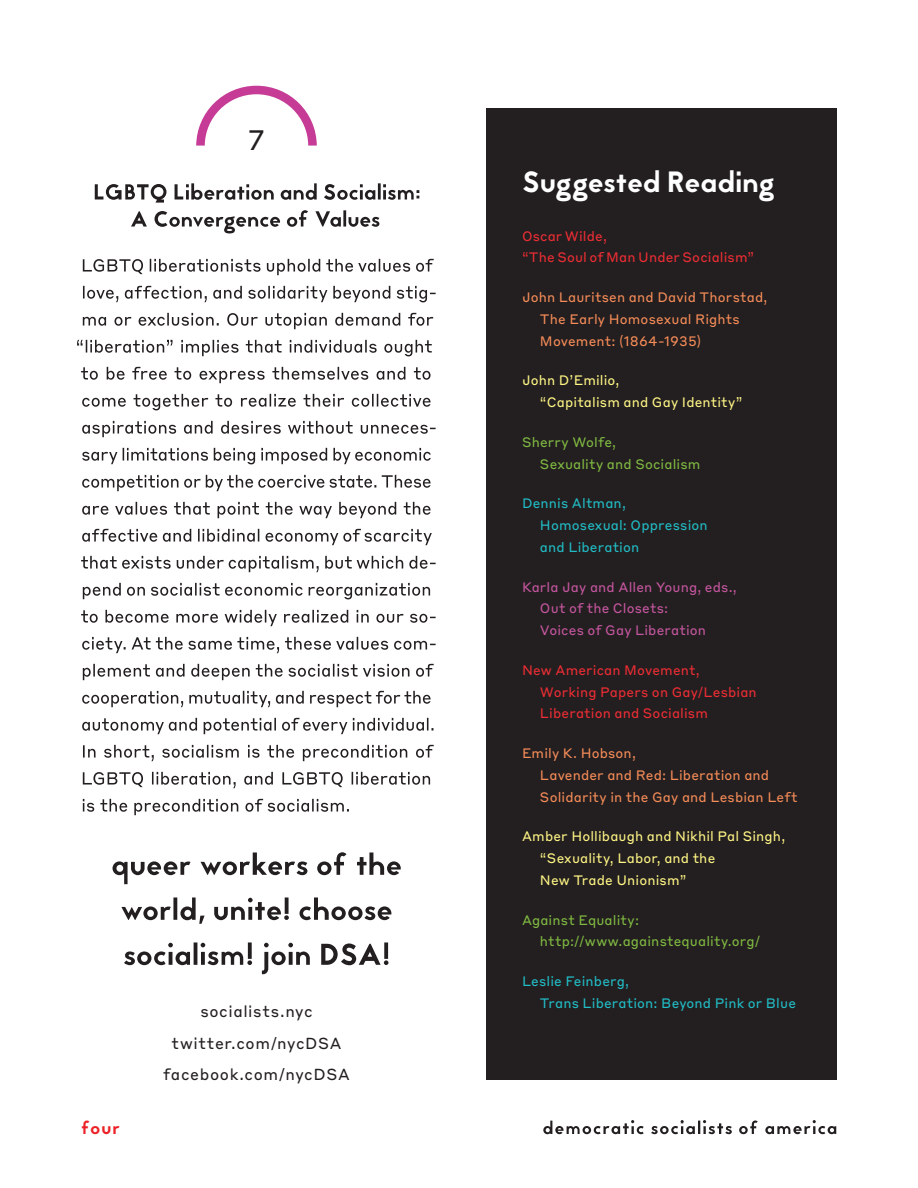
<style>
.page{position:relative;width:918px;height:1188px;background:#fff}
.page>*{position:absolute;margin:0;border:0;box-sizing:border-box;transform-origin:0 0}
.t1{font:29.25px "Jaapokki";letter-spacing:.015em;color:#fff}
.t2{font:27.75px "Styrene B";color:#231f20}
.t3{font:18px "Jaapokki";color:#ec2127}
.t4{font:15.75px/31.5px "Styrene B";letter-spacing:.04em;color:#231f20;text-align:center}
.t5{font:13.5px/21.8px "Styrene B";letter-spacing:.01em;color:#f68c58}
.t6{font:13.5px/21.8px "Styrene B";letter-spacing:.01em;color:#fff685}
.t7{font:13.5px/21.8px "Styrene B";letter-spacing:.01em;color:#ee2d34}
.t8{font:13.5px/21.8px "Styrene B";letter-spacing:.01em;color:#21bdc6}
.t9{font:13.5px/21.8px "Styrene B";letter-spacing:.01em;color:#80ba41}
.t10{font:13.5px/21.8px "Styrene B";letter-spacing:.01em;color:#c656a0}
</style>
<div class="page">
<div style="left:486px;top:108px;width:351px;height:972px;background:#231f20"></div>
<svg style="left:83px;top:799px;width:266px;height:16px"></svg>
<svg style="left:83px;top:772px;width:347px;height:16px"></svg>
<svg style="left:83px;top:745px;width:351px;height:16px"></svg>
<svg style="left:82px;top:718px;width:351px;height:16px"></svg>
<svg style="left:82px;top:691px;width:349px;height:16px"></svg>
<svg style="left:83px;top:664px;width:351px;height:16px"></svg>
<svg style="left:82px;top:637px;width:354px;height:16px"></svg>
<svg style="left:81px;top:610px;width:355px;height:16px"></svg>
<svg style="left:83px;top:583px;width:347px;height:16px"></svg>
<svg style="left:81px;top:556px;width:355px;height:16px"></svg>
<svg style="left:82px;top:529px;width:350px;height:16px"></svg>
<svg style="left:82px;top:502px;width:349px;height:16px"></svg>
<svg style="left:82px;top:475px;width:349px;height:16px"></svg>
<svg style="left:82px;top:448px;width:349px;height:16px"></svg>
<svg style="left:82px;top:421px;width:354px;height:16px"></svg>
<svg style="left:82px;top:394px;width:349px;height:16px"></svg>
<svg style="left:81px;top:367px;width:350px;height:16px"></svg>
<svg style="left:77px;top:340px;width:355px;height:16px"></svg>
<svg style="left:83px;top:313px;width:350px;height:16px"></svg>
<svg style="left:83px;top:286px;width:353px;height:16px"></svg>
<svg style="left:83px;top:259px;width:351px;height:16px"></svg>
<svg style="left:131px;top:210px;width:248px;height:23px"></svg>
<svg style="left:95px;top:183px;width:324px;height:20px"></svg>
<svg style="left:196px;top:86px;width:121px;height:60px"></svg>
<svg style="left:124px;top:942px;width:265px;height:32px"></svg>
<svg style="left:113px;top:852px;width:288px;height:32px"></svg>
<svg style="left:121px;top:897px;width:270px;height:27px"></svg>
<svg style="left:543px;top:1120px;width:293px;height:14px"></svg>
<h2 class="t2" style="left:248px;top:117px;width:19px">7</h2>
<h3 class="t3" style="left:81px;top:1115px;width:41px">four</h3>
<p class="t4" style="left:163px;top:994px;width:188px">socialists.nyc twitter.com/nycDSA facebook.com/nycDSA</p>
<h1 class="t1" style="left:522px;top:162px;width:254px">Suggested Reading</h1>
<p class="t7" style="left:522px;top:224px;width:234px">Oscar Wilde,<br>“The Soul of Man Under Socialism”</p>
<p class="t5" style="left:540px;top:285px;width:229px;text-indent:-18px">John Lauritsen and David Thorstad,<br>The Early Homosexual Rights<br>Movement: (1864-1935)</p>
<p class="t6" style="left:540px;top:369px;width:204px;text-indent:-18px">John D’Emilio,<br>“Capitalism and Gay Identity”</p>
<p class="t9" style="left:540px;top:430px;width:162px;text-indent:-18px">Sherry Wolfe,<br>Sexuality and Socialism</p>
<p class="t8" style="left:540px;top:492px;width:169px;text-indent:-18px">Dennis Altman,<br>Homosexual: Oppression and Liberation</p>
<p class="t10" style="left:540px;top:575px;width:198px;text-indent:-18px">Karla Jay and Allen Young, eds.,<br>Out of the Closets:<br>Voices of Gay Liberation</p>
<p class="t7" style="left:540px;top:658px;width:218px;text-indent:-18px">New American Movement,<br>Working Papers on Gay/Lesbian<br>Liberation and Socialism</p>
<p class="t5" style="left:540px;top:741px;width:259px;text-indent:-18px">Emily K. Hobson,<br>Lavender and Red: Liberation and<br>Solidarity in the Gay and Lesbian Left</p>
<p class="t6" style="left:540px;top:825px;width:247px;text-indent:-18px">Amber Hollibaugh and Nikhil Pal Singh, “Sexuality, Labor, and the<br>New Trade Unionism”</p>
<p class="t9" style="left:540px;top:908px;width:222px;text-indent:-18px">Against Equality: http://www.againstequality.org/</p>
<p class="t8" style="left:540px;top:969px;width:258px;text-indent:-18px">Leslie Feinberg,<br>Trans Liberation: Beyond Pink or Blue</p>
</div>
